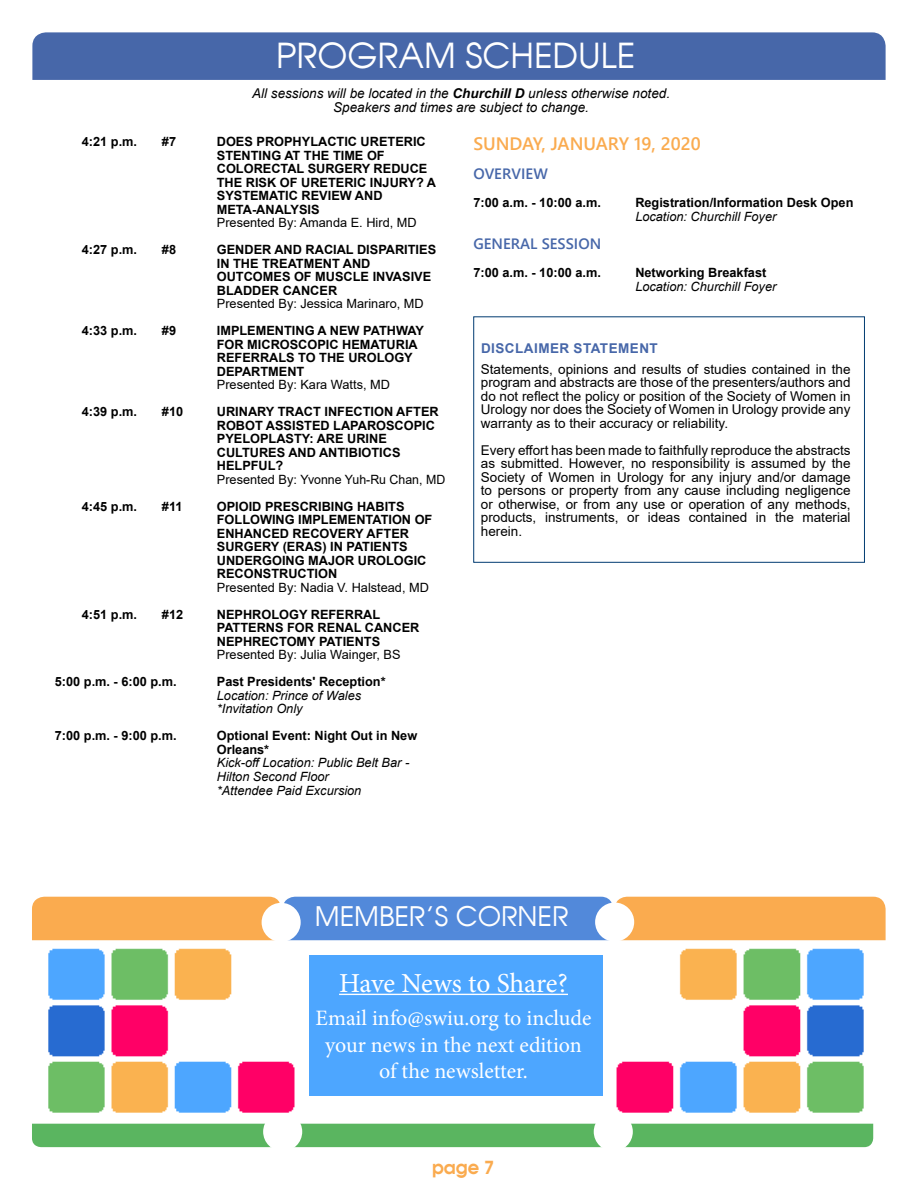
<style>
.page{position:relative;width:918px;height:1188px;background:#fff}
.page>*{position:absolute;margin:0;border:0;box-sizing:border-box;transform-origin:0 0}
.t1{font:34.5px "Avalon Plain";color:#fff}
.t2{font:27.45px "Minion Pro";letter-spacing:-.01em;color:#fff}
.t3{font:27px "Avalon Plain";color:#fff}
.t4{font:22.05px/26.4px "Minion Pro";color:#fff;text-align:center}
.t5{font:600 18px "Segoe UI";color:#faab4f}
.t6{font:700 18px "Avalon";color:#faab4f}
.t7{font:600 15px "Segoe UI";color:#4767a9}
.t8{font:13.5px/13.5px "Arial";color:#000;text-align:justify}
.t9{font:italic 13.5px/13.5px "Arial";color:#000;text-align:center}
.t10{font:700 13.5px "Arial";letter-spacing:.035em;color:#4767a9}
.t11{font:700 12.75px/13.5px "Arial";color:#000}
.t12{font:12.75px "Arial";color:#000}
.t13{font:italic 12.75px/14px "Arial";color:#000}
.s1{font-weight:700}
</style>
<div class="page">
<div style="left:32px;top:32px;width:854px;height:48px;background:#4767a9"></div>
<div style="left:473px;top:316px;width:392px;height:247px;border:1px solid #003b71"></div>
<div style="left:280px;top:955px;width:333px;height:140px;background:#4da6ff"></div>
<hr style="left:339px;top:994px;width:229px;height:1px;background:#fff">
<svg style="left:32px;top:897px;width:854px;height:43px;background:#ba9e84"></svg>
<div style="left:262px;top:903px;width:39px;height:39px;background:#fff;border-radius:50%"></div>
<div style="left:595px;top:903px;width:39px;height:39px;background:#fff;border-radius:50%"></div>
<hr style="left:280px;top:898px;width:3px;height:256px;background:#fff">
<hr style="left:613px;top:873px;width:3px;height:256px;background:#fff">
<div style="left:32px;top:1124px;width:841px;height:23px;background:#5ab560"></div>
<div style="left:594px;top:1112px;width:39px;height:39px;background:#fff;border-radius:50%"></div>
<div style="left:263px;top:1112px;width:39px;height:39px;background:#fff;border-radius:50%"></div>
<img style="left:603px;top:948px;width:261px;height:165px">
<img style="left:48px;top:948px;width:260px;height:165px">
<h1 class="t1" style="left:276px;top:34px;width:361px">PROGRAM SCHEDULE</h1>
<p class="t9" style="left:252px;top:87px;width:419px">All sessions will be located in the <span class="s1">Churchill D</span> unless otherwise noted.<br>Speakers and times are subject to change.</p>
<p class="t11" style="left:82px;top:135px;width:57px">4:21 p.m.</p>
<p class="t11" style="left:162px;top:135px;width:16px">#7</p>
<p class="t11" style="left:217px;top:135px;width:221px">DOES PROPHYLACTIC URETERIC<br>STENTING AT THE TIME OF<br>COLORECTAL SURGERY REDUCE<br>THE RISK OF URETERIC INJURY? A<br>SYSTEMATIC REVIEW AND<br>META-ANALYSIS</p>
<p class="t12" style="left:217px;top:214px;width:201px">Presented By: Amanda E. Hird, MD</p>
<p class="t11" style="left:82px;top:243px;width:57px">4:27 p.m.</p>
<p class="t11" style="left:162px;top:243px;width:16px">#8</p>
<p class="t11" style="left:217px;top:243px;width:221px">GENDER AND RACIAL DISPARITIES<br>IN THE TREATMENT AND<br>OUTCOMES OF MUSCLE INVASIVE<br>BLADDER CANCER</p>
<p class="t12" style="left:217px;top:295px;width:208px">Presented By: Jessica Marinaro, MD</p>
<p class="t11" style="left:82px;top:324px;width:57px">4:33 p.m.</p>
<p class="t11" style="left:162px;top:324px;width:16px">#9</p>
<p class="t11" style="left:217px;top:324px;width:209px">IMPLEMENTING A NEW PATHWAY<br>FOR MICROSCOPIC HEMATURIA<br>REFERRALS TO THE UROLOGY<br>DEPARTMENT</p>
<p class="t12" style="left:217px;top:376px;width:175px">Presented By: Kara Watts, MD</p>
<p class="t11" style="left:82px;top:405px;width:57px">4:39 p.m.</p>
<p class="t11" style="left:162px;top:405px;width:23px">#10</p>
<p class="t11" style="left:217px;top:405px;width:223px">URINARY TRACT INFECTION AFTER<br>ROBOT ASSISTED LAPAROSCOPIC<br>PYELOPLASTY: ARE URINE<br>CULTURES AND ANTIBIOTICS<br>HELPFUL?</p>
<p class="t12" style="left:217px;top:471px;width:230px">Presented By: Yvonne Yuh-Ru Chan, MD</p>
<p class="t11" style="left:82px;top:500px;width:57px">4:45 p.m.</p>
<p class="t11" style="left:162px;top:500px;width:22px">#11</p>
<p class="t11" style="left:217px;top:500px;width:217px">OPIOID PRESCRIBING HABITS<br>FOLLOWING IMPLEMENTATION OF<br>ENHANCED RECOVERY AFTER<br>SURGERY (ERAS) IN PATIENTS<br>UNDERGOING MAJOR UROLOGIC<br>RECONSTRUCTION</p>
<p class="t12" style="left:217px;top:579px;width:214px">Presented By: Nadia V. Halstead, MD</p>
<p class="t11" style="left:82px;top:608px;width:57px">4:51 p.m.</p>
<p class="t11" style="left:162px;top:608px;width:23px">#12</p>
<p class="t11" style="left:217px;top:608px;width:204px">NEPHROLOGY REFERRAL<br>PATTERNS FOR RENAL CANCER<br>NEPHRECTOMY PATIENTS</p>
<p class="t12" style="left:217px;top:646px;width:185px">Presented By: Julia Wainger, BS</p>
<p class="t11" style="left:55px;top:675px;width:123px">5:00 p.m. - 6:00 p.m.</p>
<p class="t11" style="left:217px;top:675px;width:170px">Past Presidents' Reception*</p>
<p class="t13" style="left:217px;top:689px;width:146px;line-height:13.5px">Location: Prince of Wales *Invitation Only</p>
<p class="t11" style="left:55px;top:729px;width:123px">7:00 p.m. - 9:00 p.m.</p>
<p class="t11" style="left:217px;top:729px;width:202px">Optional Event: Night Out in New<br>Orleans*</p>
<p class="t13" style="left:217px;top:756px;width:194px">Kick-off Location: Public Belt Bar -<br>Hilton Second Floor<br>*Attendee Paid Excursion</p>
<h3 class="t5" style="left:473px;top:127px;width:229px">SUNDAY, JANUARY 19, 2020</h3>
<p class="t7" style="left:473px;top:159px;width:76px">OVERVIEW</p>
<p class="t11" style="left:473px;top:195px;width:129px">7:00 a.m. - 10:00 a.m.</p>
<p class="t11" style="left:635px;top:195px;width:220px">Registration/Information Desk Open</p>
<p class="t13" style="left:635px;top:210px;width:143px">Location: Churchill Foyer</p>
<p class="t7" style="left:473px;top:230px;width:129px">GENERAL SESSION</p>
<p class="t11" style="left:473px;top:266px;width:129px">7:00 a.m. - 10:00 a.m.</p>
<p class="t11" style="left:635px;top:266px;width:133px">Networking Breakfast</p>
<p class="t13" style="left:635px;top:279px;width:143px">Location: Churchill Foyer</p>
<p class="t10" style="left:481px;top:339px;width:178px">DISCLAIMER STATEMENT</p>
<p class="t8" style="left:481px;top:362px;width:371px">Statements, opinions and results of studies contained in the program and abstracts are those of the presenters/authors and do not reflect the policy or position of the Society of Women in Urology nor does the Society of Women in Urology provide any warranty as to their accuracy or reliability.</p>
<p class="t8" style="left:481px;top:443px;width:371px">Every effort has been made to faithfully reproduce the abstracts as submitted. However, no responsibility is assumed by the Society of Women in Urology for any injury and/or damage to persons or property from any cause including negligence or otherwise, or from any use or operation of any methods, products, instruments, or ideas contained in the material herein.</p>
<h3 class="t3" style="left:315px;top:900px;width:255px">MEMBER’S CORNER</h3>
<h2 class="t2" style="left:339px;top:964px;width:230px">Have News to Share?</h2>
<h3 class="t4" style="left:316px;top:1005px;width:277px">Email info@swiu.org to include your news in the next edition of the newsletter.</h3>
<h3 class="t6" style="left:432px;top:1155px;width:64px">page 7</h3>
</div>
